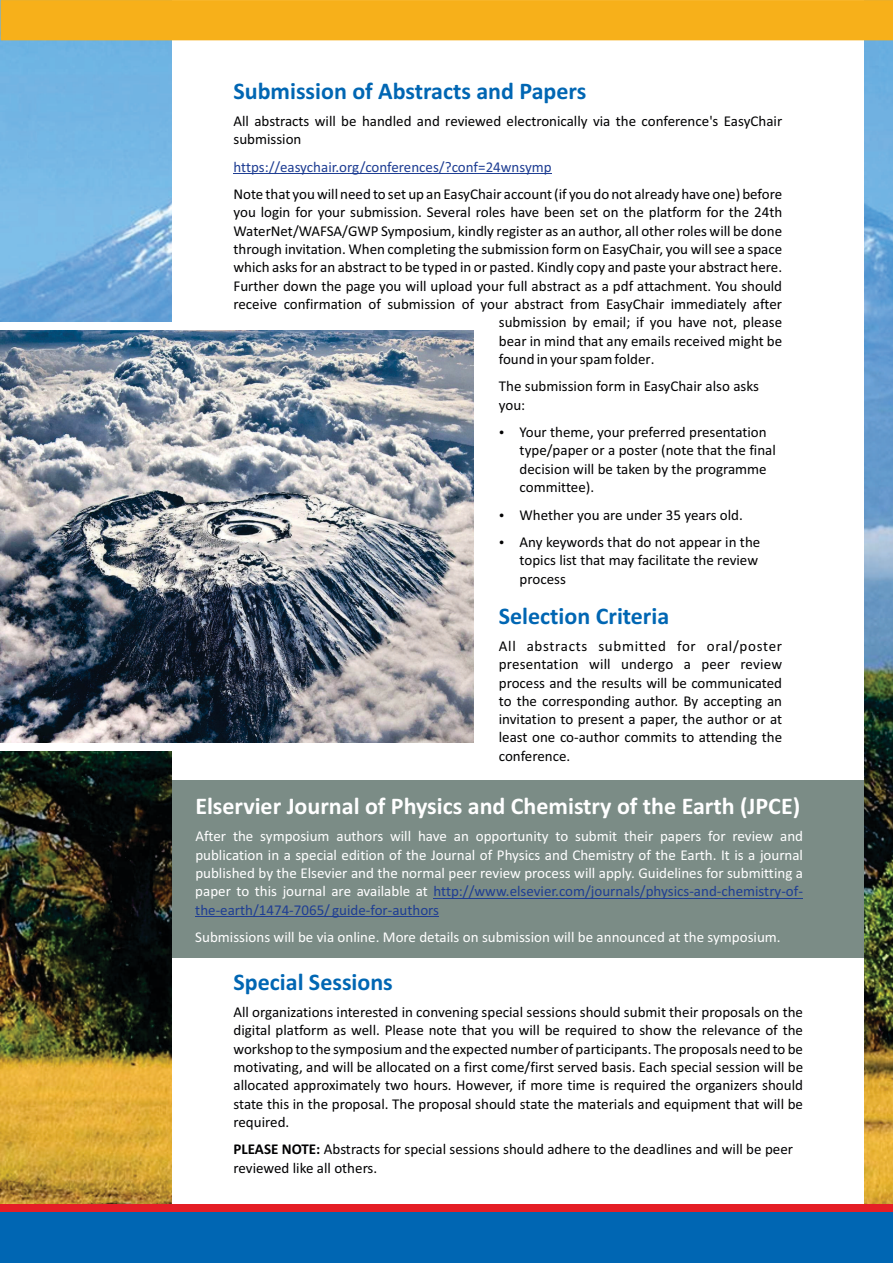
<style>
.page{position:relative;width:893px;height:1263px;background:#fff}
.page>*{position:absolute;margin:0;border:0;box-sizing:border-box;transform-origin:0 0}
.t1{font:700 24px "Calibri";color:#0066b3}
.t2{font:700 24px "Calibri";color:#fff}
.t3{font:15px/18.3px "Calibri";color:#020203}
.t4{font:15px/18.3px "Calibri";color:#fff;text-align:justify}
.t5{font:15px "Calibri";color:#1f3e93}
.s1{color:#1f3e93}
.s2{font-weight:700}
</style>
<div class="page">
<img style="left:1px;top:40px;width:892px;height:1164px">
<div style="left:173px;top:0;width:691px;height:1263px;background:#fff"></div>
<div style="left:173px;top:780px;width:691px;height:178px;background:#7b8c86"></div>
<hr style="left:233px;top:173px;width:319px;height:1px;background:#1f3e93">
<hr style="left:433px;top:898px;width:370px;height:1px;background:#1f3e93">
<hr style="left:195px;top:916px;width:244px;height:1px;background:#1f3e93">
<div style="left:1px;top:1204px;width:892px;height:59px;background:#0066b3"></div>
<div style="left:1px;top:1204px;width:892px;height:8px;background:#e51e26"></div>
<img style="left:1px;top:330px;width:472px;height:413px">
<div style="left:1px;top:0;width:892px;height:40px;background:#f7b01a"></div>
<div style="left:1px;top:322px;width:478px;height:8px;background:#fff"></div>
<div style="left:1px;top:743px;width:478px;height:8px;background:#fff"></div>
<h1 class="t1" style="left:233px;top:81px;width:354px">Submission of Abstracts and Papers</h1>
<p class="t3" style="left:233px;top:113px;width:550px">All abstracts will be handled and reviewed electronically via the conference's EasyChair submission</p>
<p class="t5" style="left:233px;top:160px;width:320px">https://easychair.org/conferences/?conf=24wnsymp</p>
<p class="t3" style="left:233px;top:186px;width:550px">Note that you will need to set up an EasyChair account (if you do not already have one) before</p>
<p class="t3" style="left:233px;top:204px;width:550px">you login for your submission. Several roles have been set on the platform for the 24th</p>
<p class="t3" style="left:233px;top:223px;width:550px">WaterNet/WAFSA/GWP Symposium, kindly register as an author, all other roles will be done</p>
<p class="t3" style="left:233px;top:241px;width:550px">through invitation. When completing the submission form on EasyChair, you will see a space</p>
<p class="t3" style="left:233px;top:259px;width:550px">which asks for an abstract to be typed in or pasted. Kindly copy and paste your abstract here.</p>
<p class="t3" style="left:233px;top:278px;width:550px">Further down the page you will upload your full abstract as a pdf attachment. You should</p>
<p class="t3" style="left:233px;top:296px;width:550px">receive confirmation of submission of your abstract from EasyChair immediately after</p>
<p class="t3" style="left:499px;top:314px;width:285px">submission by email; if you have not, please</p>
<p class="t3" style="left:499px;top:333px;width:285px">bear in mind that any emails received might be</p>
<p class="t3" style="left:499px;top:351px;width:157px">found in your spam folder.</p>
<p class="t3" style="left:499px;top:378px;width:262px">The submission form in EasyChair also asks you:</p>
<p class="t3" style="left:520px;top:424px;width:258px">Your theme, your preferred presentation type/paper or a poster (note that the final decision will be taken by the programme committee).</p>
<p class="t3" style="left:520px;top:502px;width:242px;line-height:27.5px">Whether you are under 35 years old.<br>Any keywords that do not appear in the</p>
<p class="t3" style="left:520px;top:552px;width:240px">topics list that may facilitate the review process</p>
<h1 class="t1" style="left:499px;top:606px;width:172px">Selection Criteria</h1>
<p class="t3" style="left:499px;top:638px;width:285px;text-align:justify">All abstracts submitted for oral/poster presentation will undergo a peer review process and the results will be communicated to the corresponding author. By accepting an invitation to present a paper, the author or at least one co-author commits to attending the conference.</p>
<h1 class="t2" style="left:195px;top:796px;width:606px">Elservier Journal of Physics and Chemistry of the Earth (JPCE)</h1>
<p class="t4" style="left:195px;top:828px;width:609px">After the symposium authors will have an opportunity to submit their papers for review and publication in a special edition of the Journal of Physics and Chemistry of the Earth. It is a journal published by the Elsevier and the normal peer review process will apply. Guidelines for submitting a paper to this journal are available at <span class="s1">http://www.elsevier.com/journals/physics-and-chemistry-of&shy;the-earth/1474-7065/ guide-for-authors</span></p>
<p class="t4" style="left:195px;top:929px;width:587px">Submissions will be via online. More details on submission will be announced at the symposium.</p>
<h1 class="t1" style="left:233px;top:972px;width:161px">Special Sessions</h1>
<p class="t3" style="left:233px;top:1004px;width:571px;text-align:justify">All organizations interested in convening special sessions should submit their proposals on the digital platform as well. Please note that you will be required to show the relevance of the workshop to the symposium and the expected number of participants. The proposals need to be motivating, and will be allocated on a first come/first served basis. Each special session will be allocated approximately two hours. However, if more time is required the organizers should state this in the proposal. The proposal should state the materials and equipment that will be required.</p>
<p class="t3" style="left:233px;top:1141px;width:561px"><span class="s2">PLEASE NOTE:</span> Abstracts for special sessions should adhere to the deadlines and will be peer reviewed like all others.</p>
</div>
